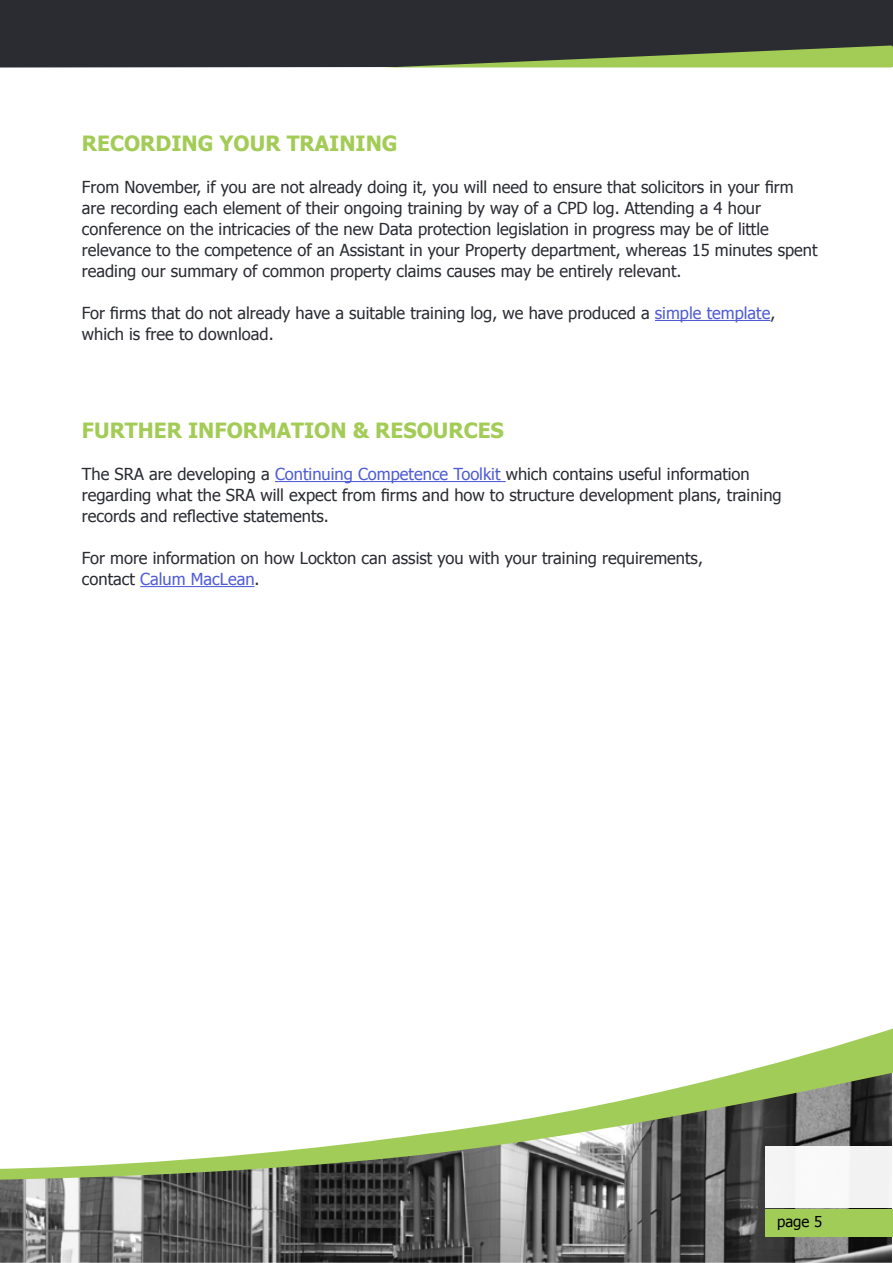
<style>
.page{position:relative;width:893px;height:1263px;background:#fff}
.page>*{position:absolute;margin:0;border:0;box-sizing:border-box;transform-origin:0 0}
.t1{font:700 21px "Tahoma";color:#a3cc57}
.t2{font:16.5px/21px "Tahoma";color:#2a2c32}
.t3{font:16.5px "Tahoma";color:#4f5cd6}
.t4{font:15px "Tahoma";color:#000}
.s1{color:#4f5cd6}
.s2{color:#2a2c32}
</style>
<div class="page">
<img style="left:0;top:1179px;width:892px;height:84px">
<svg style="left:0;top:1028px;width:893px;height:151px"></svg>
<div style="left:765px;top:1209px;width:128px;height:27px;background:#a1cc57"></div>
<div style="left:765px;top:1146px;width:128px;height:61px;background:#f4f4f4"></div>
<div style="left:0;top:0;width:893px;height:68px;background:#2a2c32"></div>
<svg style="left:385px;top:45px;width:508px;height:23px;background:#687d48"></svg>
<hr style="left:655px;top:320px;width:115px;height:1px;background:#4f5cd6">
<hr style="left:275px;top:481px;width:231px;height:1px;background:#4f5cd6">
<hr style="left:140px;top:586px;width:114px;height:1px;background:#4f5cd6">
<p class="t1" style="left:82px;top:129px;width:317px">RECORDING YOUR TRAINING</p>
<p class="t2" style="left:82px;top:176px;width:737px">From November, if you are not already doing it, you will need to ensure that solicitors in your firm are recording each element of their ongoing training by way of a CPD log. Attending a 4 hour conference on the intricacies of the new Data protection legislation in progress may be of little relevance to the competence of an Assistant in your Property department, whereas 15 minutes spent reading our summary of common property claims causes may be entirely relevant.</p>
<p class="t2" style="left:82px;top:302px;width:695px">For firms that do not already have a suitable training log, we have produced a <span class="s1">simple template</span>, which is free to download.</p>
<p class="t1" style="left:82px;top:416px;width:423px">FURTHER INFORMATION &amp; RESOURCES</p>
<p class="t2" style="left:82px;top:463px;width:701px">The SRA are developing a <span class="s1">Continuing Competence Toolkit</span> which contains useful information regarding what the SRA will expect from firms and how to structure development plans, training records and reflective statements.</p>
<p class="t2" style="left:82px;top:547px;width:622px">For more information on how Lockton can assist you with your training requirements,</p>
<p class="t3" style="left:82px;top:568px;width:179px"><span class="s2">contact</span> Calum MacLean<span class="s2">.</span></p>
<p class="t4" style="left:777px;top:1212px;width:47px">page 5</p>
</div>
